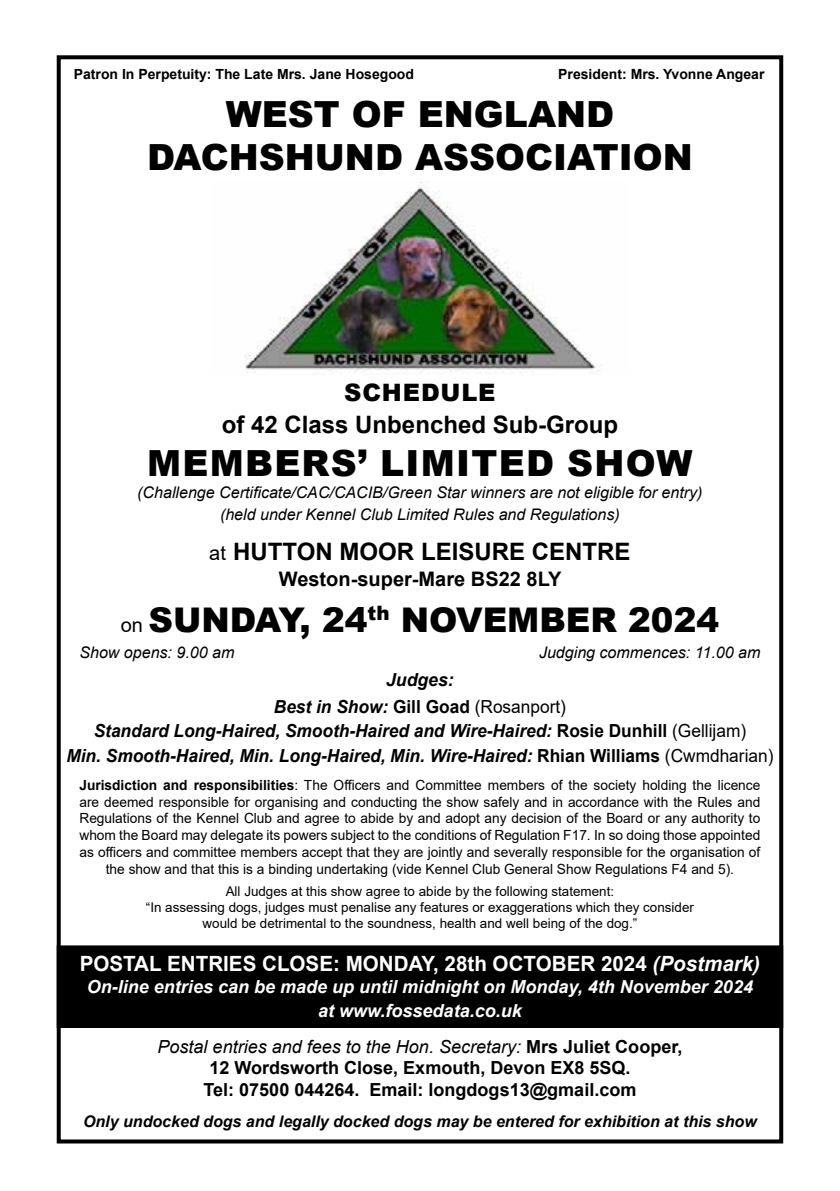
<style>
.page{position:relative;width:840px;height:1191px;background:#fff}
.page>*{position:absolute;margin:0;border:0;box-sizing:border-box;transform-origin:0 0}
.t1{font:900 36px/43.2px "Arial";color:#000;text-align:center}
.t2{font:900 36px "Arial";letter-spacing:.035em;color:#000}
.t3{font:900 34px "Arial";color:#000}
.t4{font:700 24px "Arial";color:#000}
.t5{font:900 24px "Arial";letter-spacing:.035em;color:#000}
.t6{font:700 21px "Arial";color:#fff}
.t7{font:700 20px "Arial";color:#000}
.t8{font:italic 700 18px/24.4px "Arial";color:#000;text-align:center;scale:.96 1}
.t9{font:700 18px/21.6px "Arial";color:#000;text-align:center}
.t10{font:italic 700 18px/24px "Arial";color:#fff;text-align:center}
.t11{font:italic 700 18px/27.2px "Arial";color:#000;text-align:center}
.t12{font:italic 16px/22px "Arial";color:#000;text-align:center}
.t13{font:italic 700 16px "Arial";color:#000}
.t14{font:14px/16.8px "Arial";color:#000;text-align:center}
.t15{font:700 14px "Arial";color:#000}
.t16{font:13.4px/16px "Arial";color:#000;text-align:center}
.s1{font-weight:400;font-size:20px}
.s2{font-style:normal}
.s3{font-weight:400;font-style:normal}
.s4{font-weight:700}
.s5{font-style:italic}
.s6{font-weight:400;font-style:italic}
</style>
<div class="page">
<div style="left:57px;top:946px;width:725px;height:81px;background:#000"></div>
<div style="left:57px;top:945px;width:725px;height:83px;border:1px solid #000"></div>
<div style="left:57px;top:55px;width:725px;height:1088px;border:4px solid #000"></div>
<img style="left:245px;top:182px;width:355px;height:193px">
<p class="t15" style="left:74px;top:64px;width:341px">Patron In Perpetuity: The Late Mrs. Jane Hosegood</p>
<p class="t15" style="left:558px;top:64px;width:208px">President: Mrs. Yvonne Angear</p>
<h1 class="t1" style="left:147px;top:92px;width:547px">WEST OF ENGLAND<br>DACHSHUND ASSOCIATION</h1>
<h3 class="t5" style="left:344px;top:375px;width:153px">SCHEDULE</h3>
<h3 class="t4" style="left:221px;top:407px;width:398px">of 42 Class Unbenched Sub-Group</h3>
<h1 class="t2" style="left:147px;top:437px;width:546px">MEMBERS’ LIMITED SHOW</h1>
<p class="t12" style="left:137px;top:482px;width:566px">(Challenge Certificate/CAC/CACIB/Green Star winners are not eligible for entry) (held under Kennel Club Limited Rules and Regulations)</p>
<h3 class="t4" style="left:209px;top:534px;width:422px"><span class="s1">at</span> HUTTON MOOR LEISURE CENTRE</h3>
<h3 class="t7" style="left:279px;top:565px;width:284px">Weston-super-Mare BS22 8LY</h3>
<h2 class="t3" style="left:121px;top:595px;width:599px"><span class="s1">on</span> SUNDAY, 24<sup>th</sup> NOVEMBER 2024</h2>
<p class="t12" style="left:79px;top:642px;width:156px">Show opens: 9.00 am</p>
<p class="t12" style="left:538px;top:642px;width:223px">Judging commences: 11.00 am</p>
<p class="t11" style="left:274px;top:666px;width:293px">Judges:<br>Best in Show: <span class="s2">Gill Goad</span> <span class="s3">(Rosanport)</span></p>
<p class="t8" style="left:66px;top:719px;width:737px">Standard Long-Haired, Smooth-Haired and Wire-Haired: <span class="s2">Rosie Dunhill</span> <span class="s3">(Gellijam)<br></span>Min. Smooth-Haired, Min. Long-Haired, Min. Wire-Haired: <span class="s2">Rhian Williams</span> <span class="s3">(Cwmdharian)</span></p>
<p class="t14" style="left:79px;top:776px;width:682px"><span class="s4">Jurisdiction and responsibilities</span>: The Officers and Committee members of the society holding the licence are deemed responsible for organising and conducting the show safely and in accordance with the Rules and Regulations of the Kennel Club and agree to abide by and adopt any decision of the Board or any authority to whom the Board may delegate its powers subject to the conditions of Regulation F17. In so doing those appointed as officers and committee members accept that they are jointly and severally responsible for the organisation of the show and that this is a binding undertaking (vide Kennel Club General Show Regulations F4 and 5).</p>
<p class="t16" style="left:146px;top:883px;width:549px">All Judges at this show agree to abide by the following statement:<br>“In assessing dogs, judges must penalise any features or exaggerations which they consider would be detrimental to the soundness, health and well being of the dog.”</p>
<h3 class="t6" style="left:80px;top:949px;width:681px">POSTAL ENTRIES CLOSE: MONDAY, 28th OCTOBER 2024 <span class="s5">(Postmark)</span></h3>
<p class="t10" style="left:87px;top:975px;width:667px">On-line entries can be made up until midnight on Monday, 4th November 2024 at www.fossedata.co.uk</p>
<p class="t9" style="left:157px;top:1035px;width:526px"><span class="s6">Postal entries and fees to the Hon. Secretary:</span> Mrs Juliet Cooper,<br>12 Wordsworth Close, Exmouth, Devon EX8 5SQ.<br>Tel: 07500 044264. Email: longdogs13@gmail.com</p>
<p class="t13" style="left:83px;top:1110px;width:675px">Only undocked dogs and legally docked dogs may be entered for exhibition at this show</p>
</div>
